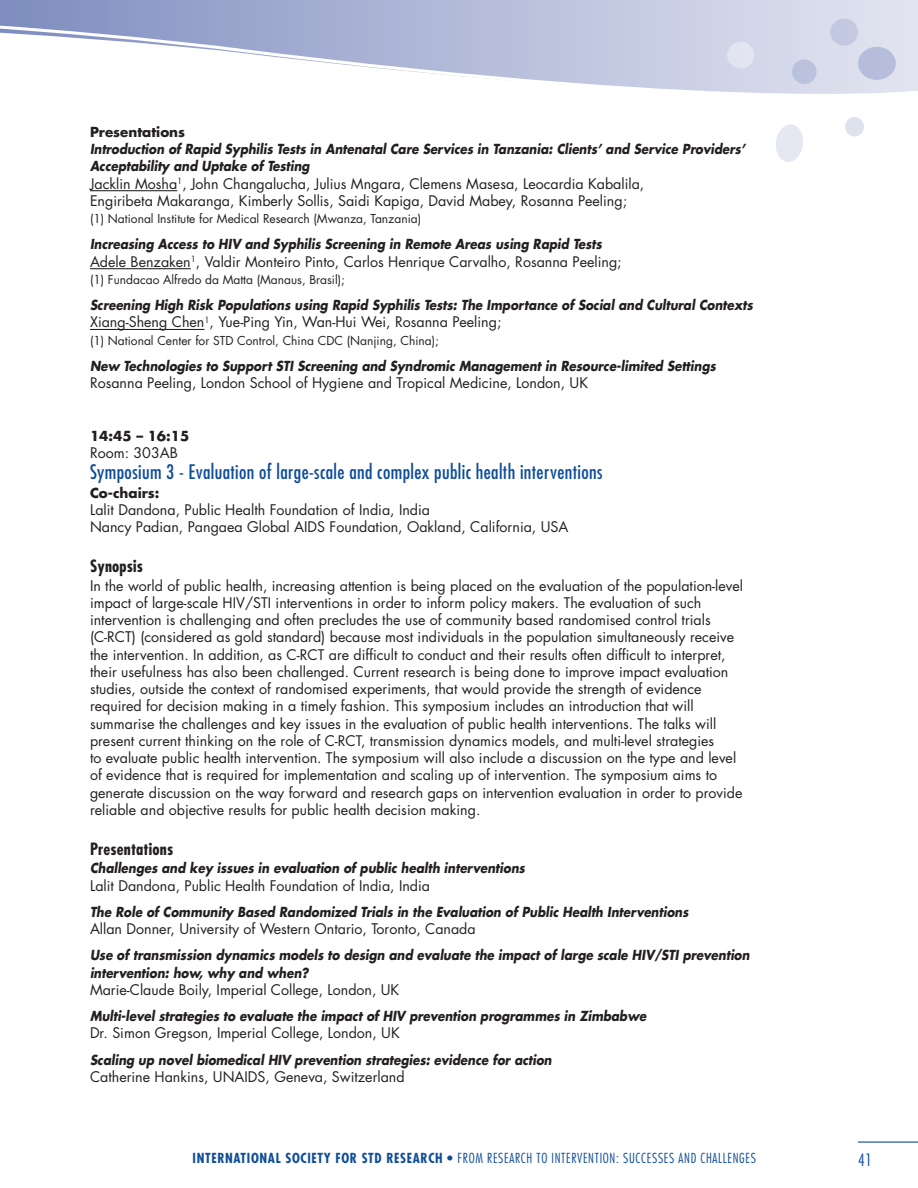
<style>
.page{position:relative;width:918px;height:1188px;background:#fff}
.page>*{position:absolute;margin:0;border:0;box-sizing:border-box;transform-origin:0 0}
.t1{font:condensed 19.5px "Futura";letter-spacing:.02em;color:#0f4d9a}
.t2{font:700 condensed 16.5px "Futura";letter-spacing:.01em;color:#231f20}
.t3{font:300 condensed 16.5px "Futura";color:#0f4d9a}
.t4{font:14.25px/17.2px "Futura";color:#231f20}
.t5{font:italic 700 13.5px/17.2px "Futura";color:#231f20;scale:.88 1}
.t6{font:700 condensed 13.5px "Futura";letter-spacing:.05em;color:#0f4d9a}
.t7{font:700 13.5px "Futura";color:#231f20}
.t8{font:300 condensed 13.5px "Futura";letter-spacing:.05em;color:#0f4d9a}
.t9{font:12px "Futura";color:#231f20}
.s1{font-weight:300}
</style>
<div class="page">
<svg style="left:0;top:0;width:918px;height:24px;background:#b1b9d8"></svg>
<svg style="left:0;top:24px;width:918px;height:70px"></svg>
<hr style="left:858px;top:1142px;width:60px;height:1px;background:#0f4d9a">
<div style="left:858px;top:47px;width:38px;height:33px;background:#b6bedb;border-radius:50%"></div>
<div style="left:830px;top:19px;width:28px;height:27px;background:#c3c9e1;border-radius:50%"></div>
<div style="left:792px;top:59px;width:25px;height:25px;background:#bbc2dd;border-radius:50%"></div>
<div style="left:845px;top:117px;width:19px;height:19px;background:#dee1ee;border-radius:50%"></div>
<svg style="left:776px;top:124px;width:27px;height:38px"></svg>
<div style="left:727px;top:42px;width:27px;height:26px;background:#e2e5f1;border-radius:50%"></div>
<hr style="left:90px;top:190px;width:87px;height:1px;background:#231f20">
<hr style="left:90px;top:268px;width:101px;height:1px;background:#231f20">
<hr style="left:90px;top:329px;width:114px;height:1px;background:#231f20">
<p class="t7" style="left:90px;top:122px;width:97px">Presentations</p>
<p class="t5" style="left:90px;top:140px;width:746px">Introduction of Rapid Syphilis Tests in Antenatal Care Services in Tanzania: Clients’ and Service Providers’<br>Acceptability and Uptake of Testing</p>
<p class="t4" style="left:90px;top:175px;width:556px">Jacklin Mosha<sup>1</sup>, John Changalucha, Julius Mngara, Clemens Masesa, Leocardia Kabalila,<br>Engiribeta Makaranga, Kimberly Sollis, Saidi Kapiga, David Mabey, Rosanna Peeling;</p>
<p class="t9" style="left:90px;top:210px;width:333px">(1) National Institute for Medical Research (Mwanza, Tanzania)</p>
<p class="t5" style="left:90px;top:235px;width:583px">Increasing Access to HIV and Syphilis Screening in Remote Areas using Rapid Tests</p>
<p class="t4" style="left:90px;top:253px;width:533px">Adele Benzaken<sup>1</sup>, Valdir Monteiro Pinto, Carlos Henrique Carvalho, Rosanna Peeling;</p>
<p class="t9" style="left:90px;top:271px;width:256px">(1) Fundacao Alfredo da Matta (Manaus, Brasil);</p>
<p class="t5" style="left:90px;top:296px;width:755px">Screening High Risk Populations using Rapid Syphilis Tests: The Importance of Social and Cultural Contexts</p>
<p class="t4" style="left:90px;top:313px;width:413px">Xiang-Sheng Chen<sup>1</sup>, Yue-Ping Yin, Wan-Hui Wei, Rosanna Peeling;</p>
<p class="t9" style="left:90px;top:332px;width:350px">(1) National Center for STD Control, China CDC (Nanjing, China);</p>
<p class="t5" style="left:90px;top:357px;width:713px">New Technologies to Support STI Screening and Syndromic Management in Resource-limited Settings</p>
<p class="t4" style="left:90px;top:374px;width:500px">Rosanna Peeling, London School of Hygiene and Tropical Medicine, London, UK</p>
<p class="t7" style="left:90px;top:426px;width:101px">14:45 – 16:15</p>
<p class="t4" style="left:90px;top:444px;width:89px">Room: 303AB</p>
<h1 class="t1" style="left:90px;top:459px;width:514px">Symposium 3 - Evaluation of large-scale and complex public health interventions</h1>
<p class="t7" style="left:90px;top:483px;width:71px">Co-chairs:</p>
<p class="t4" style="left:90px;top:501px;width:480px">Lalit Dandona, Public Health Foundation of India, India<br>Nancy Padian, Pangaea Global AIDS Foundation, Oakland, California, USA</p>
<p class="t2" style="left:90px;top:555px;width:55px">SYNOPSIS</p>
<p class="t4" style="left:90px;top:577px;width:655px">In the world of public health, increasing attention is being placed on the evaluation of the population-level impact of large-scale HIV/STI interventions in order to inform policy makers. The evaluation of such intervention is challenging and often precludes the use of community based randomised control trials (C-RCT) (considered as gold standard) because most individuals in the population simultaneously receive the intervention. In addition, as C-RCT are difficult to conduct and their results often difficult to interpret, their usefulness has also been challenged. Current research is being done to improve impact evaluation studies, outside the context of randomised experiments, that would provide the strength of evidence required for decision making in a timely fashion. This symposium includes an introduction that will summarise the challenges and key issues in the evaluation of public health interventions. The talks will present current thinking on the role of C-RCT, transmission dynamics models, and multi-level strategies<br>to evaluate public health intervention. The symposium will also include a discussion on the type and level of evidence that is required for implementation and scaling up of intervention. The symposium aims to generate discussion on the way forward and research gaps on intervention evaluation in order to provide reliable and objective results for public health decision making.</p>
<p class="t2" style="left:90px;top:838px;width:85px">PRESENTATIONS</p>
<p class="t5" style="left:90px;top:859px;width:496px">Challenges and key issues in evaluation of public health interventions</p>
<p class="t4" style="left:90px;top:877px;width:342px">Lalit Dandona, Public Health Foundation of India, India</p>
<p class="t5" style="left:90px;top:903px;width:682px">The Role of Community Based Randomized Trials in the Evaluation of Public Health Interventions</p>
<p class="t4" style="left:90px;top:920px;width:387px">Allan Donner, University of Western Ontario, Toronto, Canada</p>
<p class="t5" style="left:90px;top:946px;width:751px">Use of transmission dynamics models to design and evaluate the impact of large scale HIV/STI prevention intervention: how, why and when?</p>
<p class="t4" style="left:90px;top:981px;width:311px">Marie-Claude Boily, Imperial College, London, UK</p>
<p class="t5" style="left:90px;top:1007px;width:634px">Multi-level strategies to evaluate the impact of HIV prevention programmes in Zimbabwe</p>
<p class="t4" style="left:90px;top:1024px;width:311px">Dr. Simon Gregson, Imperial College, London, UK</p>
<p class="t5" style="left:90px;top:1051px;width:526px">Scaling up novel biomedical HIV prevention strategies: evidence for action</p>
<p class="t4" style="left:90px;top:1068px;width:316px">Catherine Hankins, UNAIDS, Geneva, Switzerland</p>
<p class="t6" style="left:193px;top:1149px;width:402px">INTERNATIONAL SOCIETY FOR STD RESEARCH • <span class="s1">FROM RESEARCH TO INTERVENTION</span></p>
<p class="t8" style="left:616px;top:1150px;width:14px">: SUCC</p>
<p class="t8" style="left:647px;top:1150px;width:110px">ESSES AND CHALLENGES</p>
<p class="t3" style="left:858px;top:1149px;width:16px">41</p>
</div>
